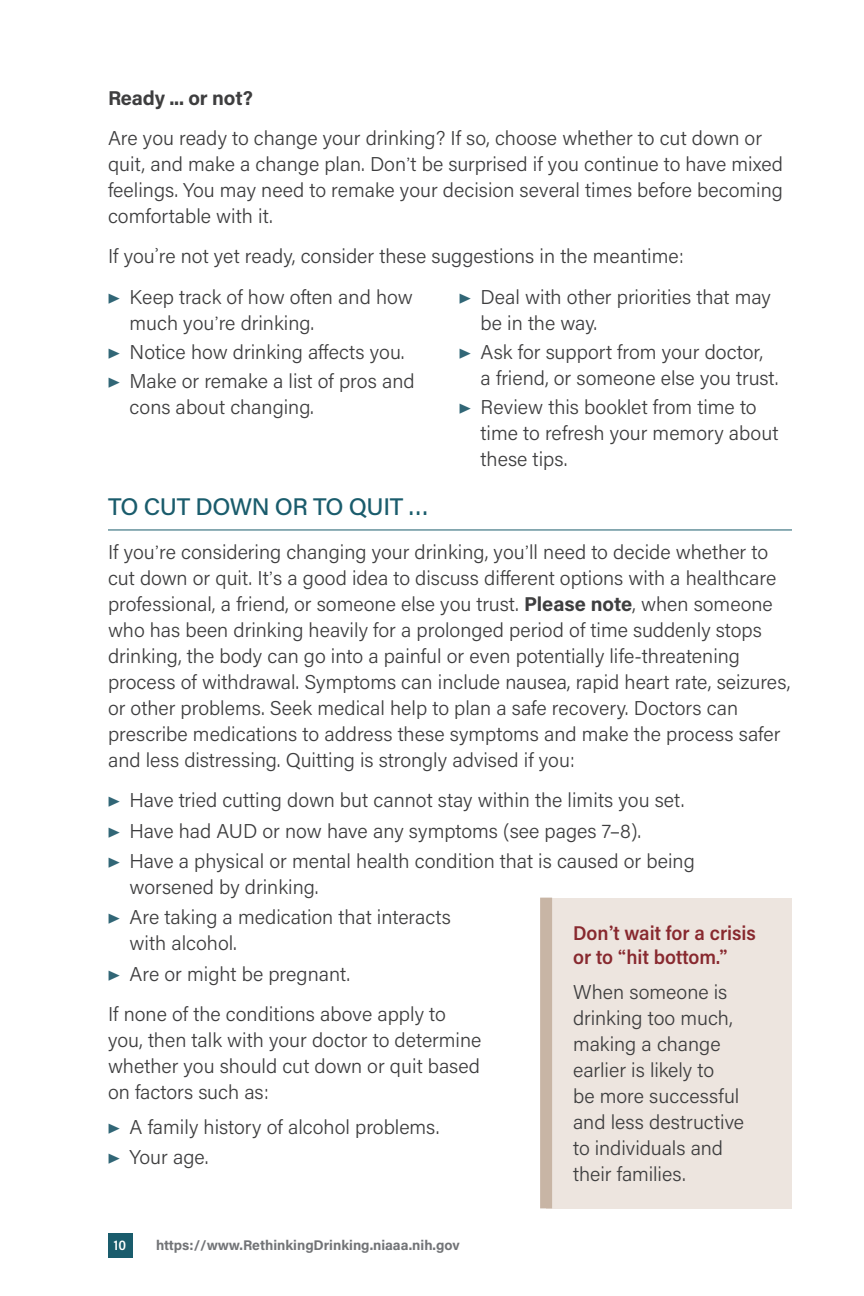
<style>
.page{position:relative;width:864px;height:1296px;background:#fff}
.page>*{position:absolute;margin:0;border:0;box-sizing:border-box;transform-origin:0 0}
.t1{font:500 24px "Acumin Pro";letter-spacing:-.02em;color:#1a5c6c}
.t2{font:300 20px/26px "Acumin Pro";color:#3e3e3f}
.t3{font:600 20px/24px "Acumin Pro Semi Cond";color:#88292f}
.t4{font:700 20px "Acumin Pro";letter-spacing:-.01em;color:#3e3e3f}
.t5{font:700 14px "Acumin Pro";color:#727477}
.t6{font:600 14px "Acumin Pro Semi Cond";color:#fff}
.s1{font-family:"Proxima Nova"}
.s2{font-size:18px;color:#316676}
.s3{font-weight:700}
</style>
<div class="page">
<div style="left:108px;top:1233px;width:24px;height:24px;background:#1a5c6c"></div>
<hr style="left:108px;top:529px;width:684px;height:1px;background:#1a5c6c">
<div style="left:546px;top:898px;width:246px;height:310px;background:#ede5df"></div>
<div style="left:540px;top:898px;width:12px;height:310px;background:#c8b5a5"></div>
<h3 class="t4" style="left:108px;top:84px;width:147px">Ready ... or not?</h3>
<p class="t2" style="left:108px;top:124px;width:676px">Are you ready to change your drinking? If so, choose whether to cut down or quit, and make a change plan. Don<span class="s1">’</span>t be surprised if you continue to have mixed feelings. You may need to remake your decision several times before becoming comfortable with it.</p>
<p class="t2" style="left:108px;top:243px;width:577px">If youʾre not yet ready, consider these suggestions in the meantime:</p>
<p class="t2" style="left:130px;top:283px;width:285px;text-indent:-22px"><span class="s2">▶</span> Keep track of how often and how much you<span class="s1">’</span>re drinking.</p>
<p class="t2" style="left:108px;top:338px;width:298px"><span class="s2">▶</span> Notice how drinking affects you.</p>
<p class="t2" style="left:130px;top:367px;width:287px;text-indent:-22px"><span class="s2">▶</span> Make or remake a list of pros and cons about changing.</p>
<p class="t2" style="left:481px;top:283px;width:292px;text-indent:-22px"><span class="s2">▶</span> Deal with other priorities that may be in the way.</p>
<p class="t2" style="left:481px;top:338px;width:300px;text-indent:-22px"><span class="s2">▶</span> Ask for support from your doctor,<br>a friend, or someone else you trust.</p>
<p class="t2" style="left:481px;top:393px;width:299px;text-indent:-22px"><span class="s2">▶</span> Review this booklet from time to time to refresh your memory about these tips.</p>
<h3 class="t1" style="left:108px;top:490px;width:323px">TO CUT DOWN OR TO QUIT …</h3>
<p class="t2" style="left:108px;top:538px;width:684px">If you<span class="s1">’</span>re considering changing your drinking, you<span class="s1">’</span>ll need to decide whether to cut down or quit. It<span class="s1">’</span>s a good idea to discuss different options with a healthcare professional, a friend, or someone else you trust. <span class="s3">Please note</span>, when someone who has been drinking heavily for a prolonged period of time suddenly stops drinking, the body can go into a painful or even potentially life-threatening process of withdrawal. Symptoms can include nausea, rapid heart rate, seizures, or other problems. Seek medical help to plan a safe recovery. Doctors can prescribe medications to address these symptoms and make the process safer and less distressing. Quitting is strongly advised if you:</p>
<p class="t2" style="left:108px;top:787px;width:578px"><span class="s2">▶</span> Have tried cutting down but cannot stay within the limits you set.</p>
<p class="t2" style="left:108px;top:817px;width:535px"><span class="s2">▶</span> Have had AUD or now have any symptoms (see pages 7–8).</p>
<p class="t2" style="left:130px;top:847px;width:567px;text-indent:-22px"><span class="s2">▶</span> Have a physical or mental health condition that is caused or being worsened by drinking.</p>
<p class="t2" style="left:130px;top:904px;width:323px;text-indent:-22px"><span class="s2">▶</span> Are taking a medication that interacts with alcohol.</p>
<p class="t2" style="left:108px;top:960px;width:244px"><span class="s2">▶</span> Are or might be pregnant.</p>
<p class="t2" style="left:108px;top:1000px;width:375px">If none of the conditions above apply to you, then talk with your doctor to determine whether you should cut down or quit based on factors such as:</p>
<p class="t2" style="left:108px;top:1113px;width:333px"><span class="s2">▶</span> A family history of alcohol problems.</p>
<p class="t2" style="left:108px;top:1144px;width:102px"><span class="s2">▶</span> Your age.</p>
<h3 class="t3" style="left:573px;top:921px;width:184px">Don<span class="s1">’</span>t wait for a crisis or to <span class="s1">“</span>hit bottom.<span class="s1">”</span></h3>
<p class="t2" style="left:573px;top:979px;width:173px">When someone is drinking too much, making a change earlier is likely to<br>be more successful and less destructive to individuals and their families.</p>
<p class="t6" style="left:114px;top:1235px;width:14px">10</p>
<p class="t5" style="left:156px;top:1235px;width:305px">https://www.RethinkingDrinking.niaaa.nih.gov</p>
</div>
